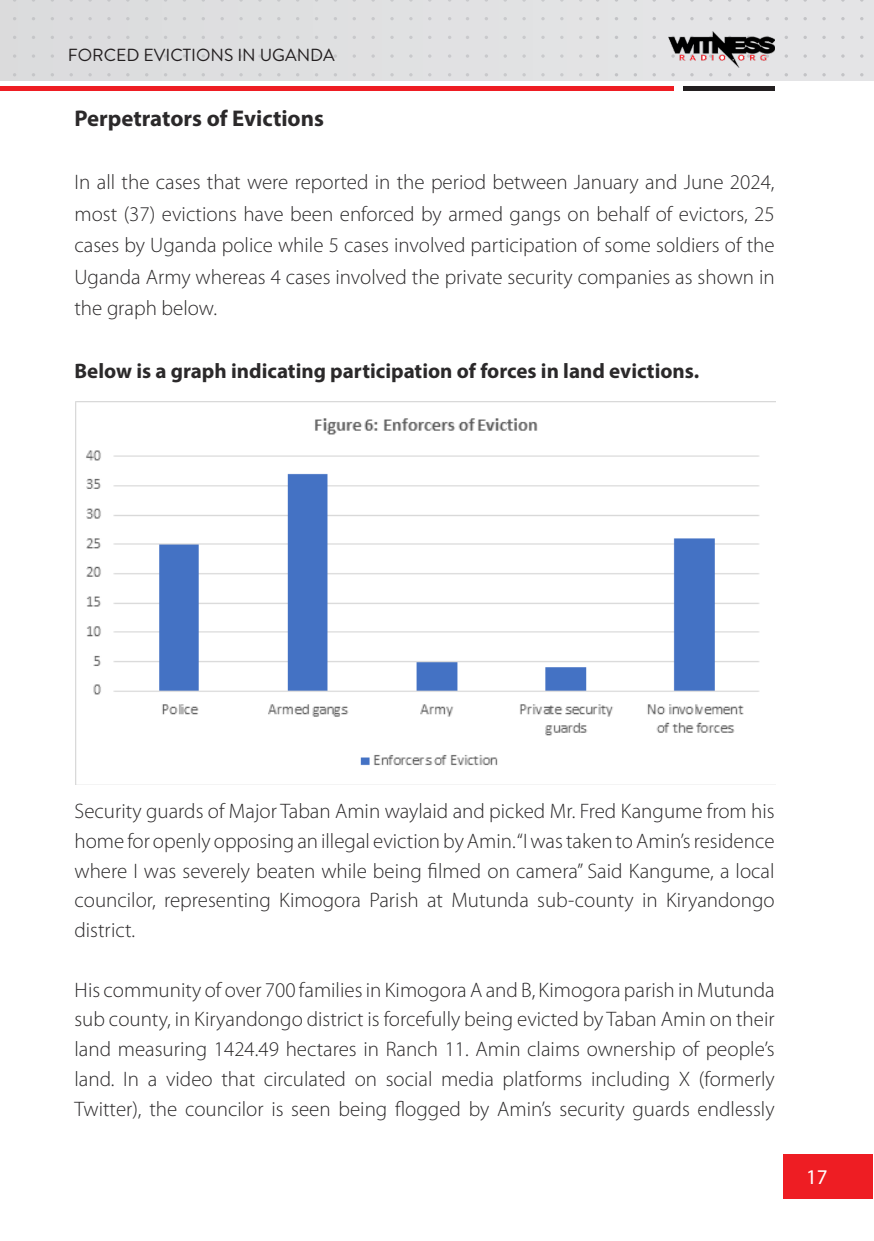
<style>
.page{position:relative;width:874px;height:1241px;background:#fff}
.page>*{position:absolute;margin:0;border:0;box-sizing:border-box;transform-origin:0 0}
.t1{font:700 22.75px "Myriad Pro";color:#2b292a}
.t2{font:300 21px/29.8px "Myriad Pro";color:#2b292a;text-align:justify}
.t3{font:700 21px "Myriad Pro";color:#2b292a}
.t4{font:21px "Myriad Pro";color:#fff}
.t5{font:17.5px "Brandon Grotesque";color:#231f20}
</style>
<div class="page">
<div style="left:0;top:0;width:873px;height:81px;background:#e0e1e2"></div>
<svg style="left:239px;top:54px;width:4px;height:4px"></svg>
<svg style="left:220px;top:54px;width:4px;height:4px"></svg>
<svg style="left:107px;top:54px;width:4px;height:4px"></svg>
<svg style="left:88px;top:54px;width:4px;height:4px"></svg>
<svg style="left:69px;top:54px;width:4px;height:4px"></svg>
<div style="left:682px;top:85px;width:92px;height:5px;background:#231f20"></div>
<div style="left:0;top:85px;width:673px;height:5px;background:#ee1d23"></div>
<img style="left:668px;top:31px;width:106px;height:36px">
<div style="left:783px;top:1153px;width:89px;height:45px;background:#ee1d23"></div>
<img style="left:75px;top:401px;width:700px;height:382px">
<p class="t5" style="left:68px;top:43px;width:268px">FORCED EVICTIONS IN UGANDA</p>
<p class="t1" style="left:74px;top:104px;width:251px">Perpetrators of Evictions</p>
<p class="t2" style="left:74px;top:166px;width:701px;line-height:31.5px">In all the cases that were reported in the period between January and June 2024, most (37) evictions have been enforced by armed gangs on behalf of evictors, 25 cases by Uganda police while 5 cases involved participation of some soldiers of the Uganda Army whereas 4 cases involved the private security companies as shown in the graph below.</p>
<p class="t3" style="left:74px;top:357px;width:626px">Below is a graph indicating participation of forces in land evictions.</p>
<p class="t2" style="left:74px;top:795px;width:701px">Security guards of Major Taban Amin waylaid and picked Mr. Fred Kangume from his home for openly opposing an illegal eviction by Amin. “I was taken to Amin’s residence where I was severely beaten while being filmed on camera” Said Kangume, a local councilor, representing Kimogora Parish at Mutunda sub-county in Kiryandongo district.</p>
<p class="t2" style="left:74px;top:974px;width:701px">His community of over 700 families in Kimogora A and B, Kimogora parish in Mutunda sub county, in Kiryandongo district is forcefully being evicted by Taban Amin on their land measuring 1424.49 hectares in Ranch 11. Amin claims ownership of people’s land. In a video that circulated on social media platforms including X (formerly Twitter), the councilor is seen being flogged by Amin’s security guards endlessly</p>
<p class="t4" style="left:805px;top:1163px;width:23px">17</p>
</div>
